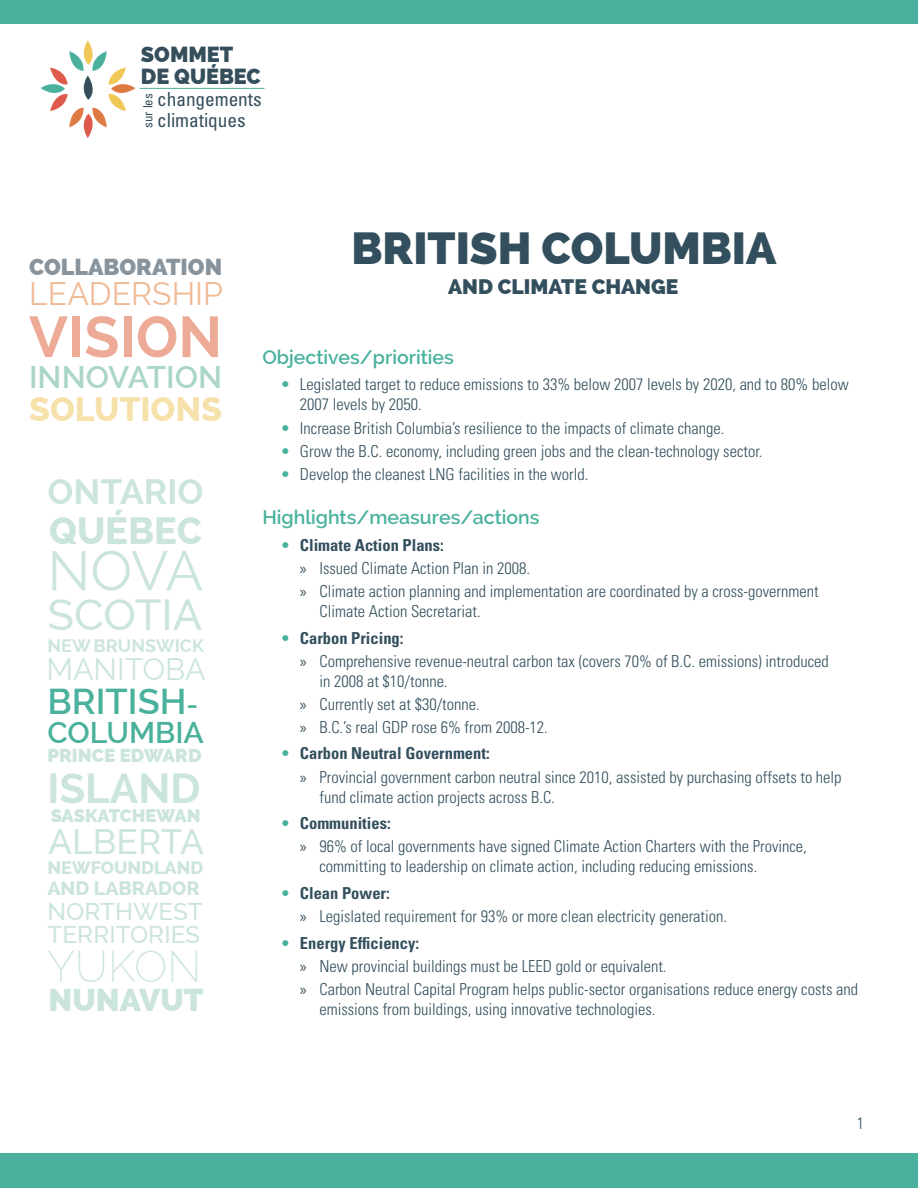
<style>
.page{position:relative;width:918px;height:1188px;background:#fff}
.page>*{position:absolute;margin:0;border:0;box-sizing:border-box;transform-origin:0 0}
.Nom_salle_plan{font:700 57.45px "Raleway";color:#edab97}
.Nom_salle_plan-2{font:55.5px "Raleway";color:#cce5dc}
.t1{font:800 45px "Raleway";color:#334f5d}
.Nom_salle_plan-3{font:200 43.8px "Raleway";color:#cce5dc}
.Nom_salle_plan-4{font:500 43.5px "Raleway";color:#cce5dc}
.Nom_salle_plan-5{font:700 42px "Raleway";color:#cce5dc}
.Nom_salle_plan-6{font:800 37.95px "Raleway";color:#cce5dc}
.Nom_salle_plan-7{font:600 36px "Raleway";color:#49b19c}
.Nom_salle_plan-8{font:700 35.25px "Raleway";color:#cce5dc}
.Nom_salle_plan-9{font:500 35.25px "Raleway";color:#cce5dc}
.Nom_salle_plan-10{font:800 33.9px "Raleway";color:#f6e1aa}
.Nom_salle_plan-11{font:31.8px "Raleway";color:#f0ba95}
.Nom_salle_plan-12{font:800 31.65px "Raleway";color:#cce5dc}
.Nom_salle_plan-13{font:600 31.35px "Raleway";color:#abd5c9}
.Nom_salle_plan-14{font:30.3px "Raleway";color:#cce5dc}
.Nom_salle_plan-15{font:600 30px "Raleway";color:#49b19c}
.Nom_salle_plan-16{font:500 24.3px/22.5px "Raleway";color:#cce5dc}
.Nom_salle_plan-17{font:800 23.1px "Raleway";color:#88939c}
.t2{font:800 21.9px/21.9px "Raleway";color:#354e5c}
.t3{font:800 21px "Raleway";color:#334f5d}
.H2_sans_ligne{font:600 19.5px "Raleway";color:#49b19e}
.Nom_salle_plan-18{font:800 19.5px "Raleway";color:#cce5dc}
.t4{font:condensed 19.35px "Univers";letter-spacing:-.005em;color:#354e5c}
.Nom_salle_plan-19{font:800 18.75px "Raleway";color:#cce5dc}
.Nom_salle_plan-20{font:800 18.15px "Raleway";color:#cce5dc}
.Nom_salle_plan-21{font:700 18px "Raleway";color:#cce5dc}
.Nom_salle_plan-22{font:800 18px "Raleway";color:#cce5dc}
.t5{font:300 condensed 16.5px/19.8px "Univers";color:#334f5d}
.t6{font:700 condensed 16.5px "Univers";color:#334f5d}
.t7{font:condensed 12.9px "Univers";color:#354e5c}
.s1{font-size:27.9px}
.s2{color:#49b19e}
.s3{font-weight:300;color:#49b19e}
.s4{font-family:"Myriad Pro";font-weight:400;font-stretch:normal}
</style>
<div class="page">
<svg style="left:41px;top:40px;width:94px;height:98px"></svg>
<hr style="left:139px;top:88px;width:126px;height:1px;background:#4bb19e">
<div style="left:0;top:0;width:918px;height:24px;background:#49b19e"></div>
<div style="left:0;top:1153px;width:918px;height:35px;background:#49b19e"></div>
<h3 class="t2" style="left:141px;top:44px;width:121px">SOMMET<br>DE QUÉBEC</h3>
<p class="t4" style="left:157px;top:87px;width:106px">changements</p>
<p class="t7" style="left:140px;top:128px;width:36px;rotate:-90deg">sur les</p>
<p class="t4" style="left:157px;top:108px;width:90px">climatiques</p>
<p class="Nom_salle_plan-17" style="left:29px;top:254px;width:194px">COLLABORATION</p>
<p class="Nom_salle_plan-11" style="left:29px;top:276px;width:195px">LEADERSHIP</p>
<p class="Nom_salle_plan" style="left:29px;top:304px;width:194px">VISION</p>
<p class="Nom_salle_plan-13" style="left:29px;top:359px;width:194px">INNOVATION</p>
<p class="Nom_salle_plan-10" style="left:29px;top:390px;width:194px">SOLUTIONS</p>
<p class="Nom_salle_plan-8" style="left:48px;top:472px;width:158px">ONTARIO</p>
<p class="Nom_salle_plan-6" style="left:49px;top:509px;width:155px">QUÉBEC</p>
<p class="Nom_salle_plan-2" style="left:47px;top:539px;width:157px">NOVA</p>
<p class="Nom_salle_plan-4" style="left:47px;top:590px;width:156px">SCOTIA</p>
<p class="Nom_salle_plan-21" style="left:47px;top:635px;width:158px">NEW BRUNSWICK</p>
<p class="Nom_salle_plan-14" style="left:46px;top:652px;width:161px">MANITOBA</p>
<p class="Nom_salle_plan-7" style="left:47px;top:681px;width:152px">BRITISH<span class="s1">-</span></p>
<p class="Nom_salle_plan-15" style="left:47px;top:715px;width:158px">COLUMBIA</p>
<p class="Nom_salle_plan-19" style="left:47px;top:745px;width:156px">PRINCE EDWARD</p>
<p class="Nom_salle_plan-5" style="left:47px;top:764px;width:155px">ISLAND</p>
<p class="Nom_salle_plan-9" style="left:48px;top:821px;width:157px">ALBERTA</p>
<p class="Nom_salle_plan-20" style="left:51px;top:805px;width:151px">SASKATCHEWAN</p>
<p class="Nom_salle_plan-22" style="left:47px;top:858px;width:157px">NEWFOUNDLAND</p>
<p class="Nom_salle_plan-18" style="left:47px;top:877px;width:154px">AND LABRADOR</p>
<p class="Nom_salle_plan-16" style="left:47px;top:900px;width:157px">NORTHWEST<br>TERRITORIES</p>
<p class="Nom_salle_plan-3" style="left:47px;top:941px;width:156px">YUKON</p>
<p class="Nom_salle_plan-12" style="left:49px;top:982px;width:156px">NUNAVUT</p>
<h1 class="t1" style="left:351px;top:222px;width:426px">BRITISH COLUMBIA</h1>
<h1 class="t3" style="left:448px;top:275px;width:232px">AND CLIMATE CHANGE</h1>
<p class="H2_sans_ligne" style="left:262px;top:346px;width:193px">Objectives/priorities</p>
<p class="t5" style="left:300px;top:375px;width:550px;text-indent:-20px"><span class="s2">•</span> Legislated target to reduce emissions to 33% below 2007 levels by 2020, and to 80% below<br>2007 levels by 2050.</p>
<p class="t5" style="left:280px;top:418px;width:446px"><span class="s2">•</span> Increase British Columbia’s resilience to the impacts of climate change.</p>
<p class="t5" style="left:280px;top:441px;width:484px"><span class="s2">•</span> Grow the B.C. economy, including green jobs and the clean-technology sector.</p>
<p class="t5" style="left:280px;top:465px;width:310px"><span class="s2">•</span> Develop the cleanest LNG facilities in the world.</p>
<p class="H2_sans_ligne" style="left:262px;top:506px;width:279px">Highlights/measures/actions</p>
<p class="t6" style="left:280px;top:535px;width:165px"><span class="s3">•</span> Climate Action Plans:</p>
<p class="t5" style="left:300px;top:559px;width:232px"><span class="s4">»</span> Issued Climate Action Plan in 2008.</p>
<p class="t5" style="left:319px;top:582px;width:501px;text-indent:-20px"><span class="s4">»</span> Climate action planning and implementation are coordinated by a cross-government<br>Climate Action Secretariat.</p>
<p class="t6" style="left:280px;top:628px;width:125px"><span class="s3">•</span> Carbon Pricing:</p>
<p class="t5" style="left:319px;top:651px;width:511px;text-indent:-20px"><span class="s4">»</span> Comprehensive revenue-neutral carbon tax (covers 70% of B.C. emissions) introduced in 2008 at $10/tonne.</p>
<p class="t5" style="left:300px;top:694px;width:181px"><span class="s4">»</span> Currently set at $30/tonne.</p>
<p class="t5" style="left:300px;top:717px;width:250px"><span class="s4">»</span> B.C.’s real GDP rose 6% from 2008-12.</p>
<p class="t6" style="left:280px;top:743px;width:211px"><span class="s3">•</span> Carbon Neutral Government:</p>
<p class="t5" style="left:319px;top:767px;width:524px;text-indent:-20px"><span class="s4">»</span> Provincial government carbon neutral since 2010, assisted by purchasing offsets to help fund climate action projects across B.C.</p>
<p class="t6" style="left:280px;top:813px;width:112px"><span class="s3">•</span> Communities:</p>
<p class="t5" style="left:319px;top:837px;width:489px;text-indent:-20px"><span class="s4">»</span> 96% of local governments have signed Climate Action Charters with the Province, committing to leadership on climate action, including reducing emissions.</p>
<p class="t6" style="left:280px;top:883px;width:111px"><span class="s3">•</span> Clean Power:</p>
<p class="t5" style="left:300px;top:906px;width:429px"><span class="s4">»</span> Legislated requirement for 93% or more clean electricity generation.</p>
<p class="t6" style="left:280px;top:933px;width:140px"><span class="s3">•</span> Energy Efficiency:</p>
<p class="t5" style="left:300px;top:956px;width:368px"><span class="s4">»</span> New provincial buildings must be LEED gold or equivalent.</p>
<p class="t5" style="left:319px;top:979px;width:540px;text-indent:-20px"><span class="s4">»</span> Carbon Neutral Capital Program helps public-sector organisations reduce energy costs and emissions from buildings, using innovative technologies.</p>
<p class="t5" style="left:857px;top:1113px;width:9px">1</p>
</div>
